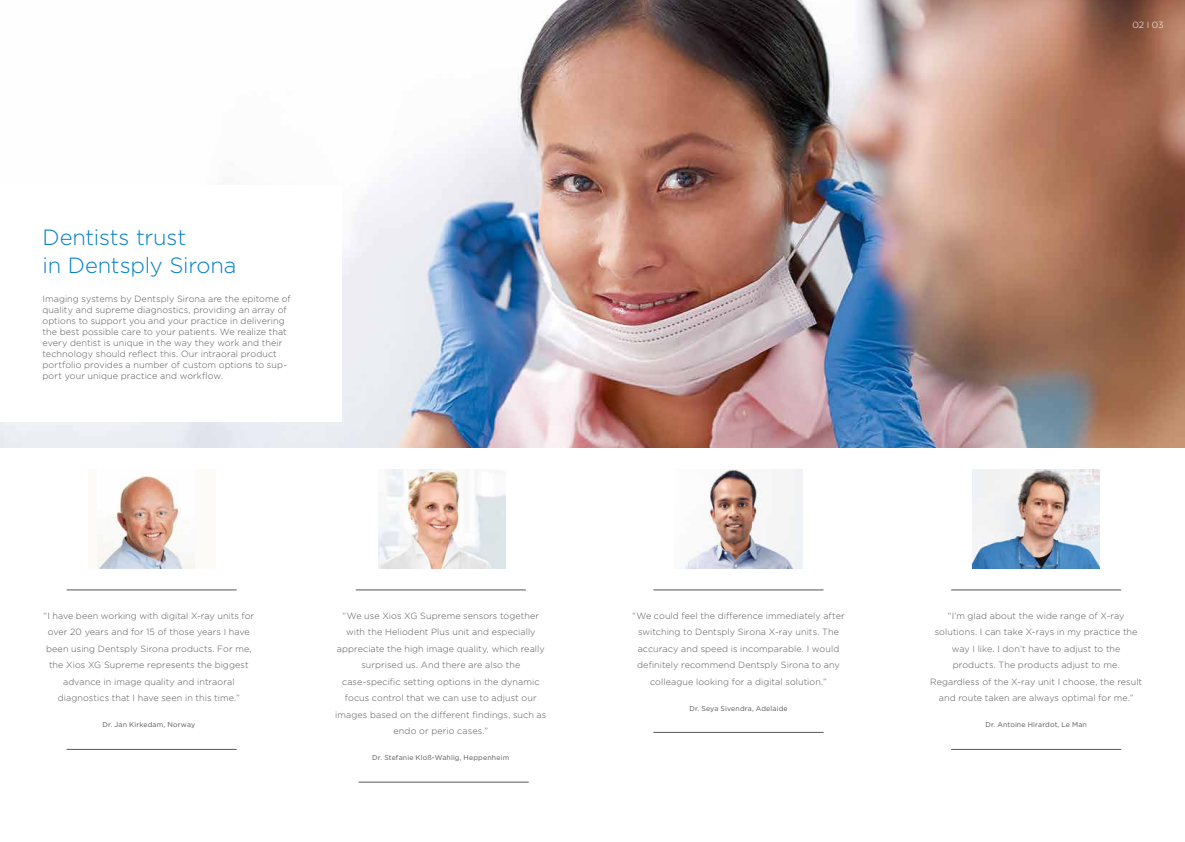
<style>
.page{position:relative;width:1185px;height:842px;background:#fff}
.page>*{position:absolute;margin:0;border:0;box-sizing:border-box;transform-origin:0 0}
.t1{font:300 22px/28px "Gotham";letter-spacing:-.01em;color:#007fc7}
.t2{font:300 9px/16.5px "Gotham";letter-spacing:.01em;color:#565656;text-align:center}
.t3{font:300 9px "Gotham";color:#fff}
.t4{font:7px "Gotham";letter-spacing:.02em;color:#565656}
</style>
<div class="page">
<img style="left:972px;top:469px;width:128px;height:99px">
<img style="left:685px;top:469px;width:117px;height:99px">
<svg style="left:378px;top:469px;width:128px;height:99px"></svg>
<hr style="left:653px;top:590px;width:170px;height:1px;background:#565656">
<hr style="left:356px;top:590px;width:170px;height:1px;background:#565656">
<hr style="left:653px;top:732px;width:170px;height:1px;background:#565656">
<hr style="left:359px;top:782px;width:170px;height:1px;background:#565656">
<hr style="left:951px;top:590px;width:170px;height:1px;background:#565656">
<hr style="left:951px;top:749px;width:170px;height:1px;background:#565656">
<hr style="left:67px;top:749px;width:170px;height:1px;background:#565656">
<img style="left:97px;top:476px;width:98px;height:92px">
<hr style="left:67px;top:590px;width:170px;height:1px;background:#565656">
<img style="left:0;top:0;width:1185px;height:448px">
<div style="left:0;top:185px;width:341px;height:237px;background:#fff"></div>
<h1 class="t1" style="left:43px;top:223px;width:195px">Dentists trust<br>in Dentsply Sirona</h1>
<p class="t2" style="left:43px;top:293px;width:250px;line-height:11px;text-align:left">Imaging systems by Dentsply Sirona are the epitome of quality and supreme diagnostics, providing an array of options to support you and your practice in delivering the best possible care to your patients. We realize that every dentist is unique in the way they work and their technology should reflect this. Our intraoral product portfolio provides a number of custom options to sup&shy;port your unique practice and workflow.</p>
<p class="t3" style="left:1132px;top:19px;width:33px">02 I 03</p>
<p class="t2" style="left:43px;top:607px;width:212px">“I have been working with digital X-ray units for over 20 years and for 15 of those years I have been using Dentsply Sirona products. For me, the Xios XG Supreme represents the biggest advance in image quality and intraoral diagnostics that I have seen in this time.”</p>
<p class="t4" style="left:102px;top:720px;width:94px">Dr. Jan Kirkedam, Norway</p>
<p class="t2" style="left:335px;top:607px;width:213px">“We use Xios XG Supreme sensors together with the Heliodent Plus unit and especially appreciate the high image quality, which really surprised us. And there are also the case-specific setting options in the dynamic focus control that we can use to adjust our images based on the different findings, such as endo or perio cases.”</p>
<p class="t4" style="left:372px;top:753px;width:139px">Dr. Stefanie Kloß-Wahlig, Heppenheim</p>
<p class="t2" style="left:632px;top:607px;width:214px">“We could feel the difference immediately after switching to Dentsply Sirona X-ray units. The accuracy and speed is incomparable. I would definitely recommend Dentsply Sirona to any colleague looking for a digital solution.”</p>
<p class="t4" style="left:689px;top:704px;width:100px">Dr. Seya Sivendra, Adelaide</p>
<p class="t2" style="left:930px;top:607px;width:214px">“I’m glad about the wide range of X-ray solutions. I can take X-rays in my practice the way I like. I don’t have to adjust to the products. The products adjust to me.<br>Regardless of the X-ray unit I choose, the result and route taken are always optimal for me.”</p>
<p class="t4" style="left:985px;top:720px;width:103px">Dr. Antoine Hirardot, Le Man</p>
</div>
